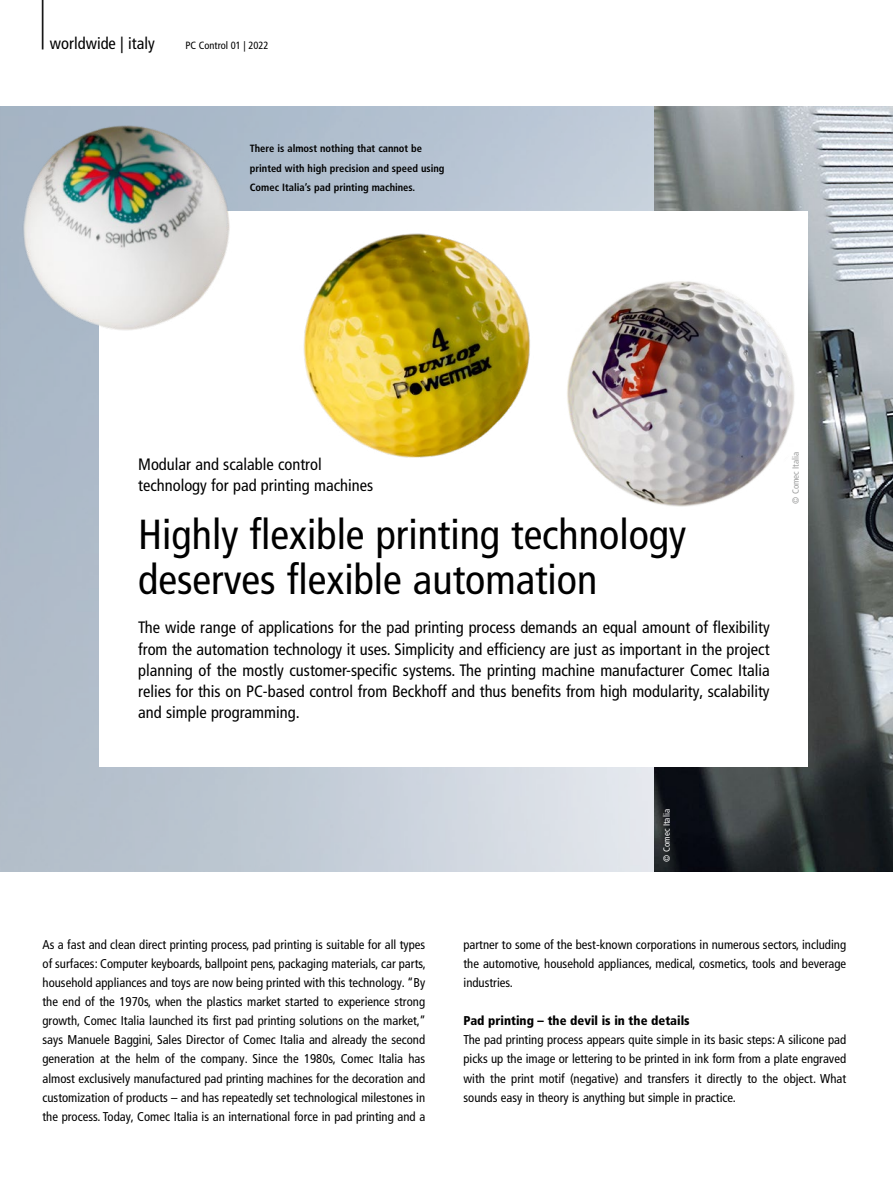
<style>
.page{position:relative;width:893px;height:1191px;background:#fff}
.page>*{position:absolute;margin:0;border:0;box-sizing:border-box;transform-origin:0 0}
.t1{font:300 condensed 61.8px "Frutiger LT Pro";color:#000;scale:.49 1}
.t2{font:condensed 42px/45px "Frutiger LT Pro";color:#000}
.t3{font:condensed 16.5px/21.3px "Frutiger LT Pro";color:#000;text-align:justify}
.t4{font:condensed 12.75px/19.2px "Frutiger LT Pro";color:#000;text-align:justify}
.t5{font:900 condensed 12.75px "Frutiger LT Pro";color:#000}
.t6{font:700 condensed 10.5px/19px "Frutiger LT Pro";color:#000}
.t7{font:condensed 10.5px "Frutiger LT Pro";color:#000}
.t8{font:condensed 9px "Frutiger LT Pro";color:#fff}
.t9{font:condensed 9px "Frutiger LT Pro";color:#9c9d9d}
</style>
<div class="page">
<img style="left:0;top:106px;width:655px;height:766px">
<img style="left:655px;top:106px;width:238px;height:766px">
<div style="left:100px;top:212px;width:708px;height:554px;background:#fff"></div>
<img style="left:277px;top:145px;width:531px;height:362px">
<img style="left:21px;top:125px;width:232px;height:376px">
<h1 class="t1" style="left:39px;top:-23px;width:15px">|</h1>
<p class="t3" style="left:50px;top:33px;width:106px">worldwide | italy</p>
<p class="t7" style="left:185px;top:39px;width:85px">PC Control 01 | 2022</p>
<p class="t6" style="left:250px;top:139px;width:196px">There is almost nothing that cannot be printed with high precision and speed using<br>Comec Italia’s pad printing machines.</p>
<p class="t3" style="left:138px;top:453px;width:236px">Modular and scalable control technology for pad printing machines</p>
<h2 class="t2" style="left:138px;top:512px;width:550px">Highly flexible printing technology deserves flexible automation</h2>
<p class="t3" style="left:138px;top:617px;width:633px">The wide range of applications for the pad printing process demands an equal amount of flexibility from the automation technology it uses. Simplicity and efficiency are just as important in the project planning of the mostly customer-specific systems. The printing machine manufacturer Comec Italia relies for this on PC-based control from Beckhoff and thus benefits from high modularity, scalability and simple programming.</p>
<p class="t9" style="left:791px;top:504px;width:54px;rotate:-90deg">© Comec Italia</p>
<p class="t8" style="left:661px;top:861px;width:54px;rotate:-90deg">© Comec Italia</p>
<p class="t4" style="left:43px;top:934px;width:385px">As a fast and clean direct printing process, pad printing is suitable for all types of surfaces: Computer keyboards, ballpoint pens, packaging materials, car parts, household appliances and toys are now being printed with this technology. “By the end of the 1970s, when the plastics market started to experience strong growth, Comec Italia launched its first pad printing solutions on the market,” says Manuele Baggini, Sales Director of Comec Italia and already the second generation at the helm of the company. Since the 1980s, Comec Italia has almost exclusively manufactured pad printing machines for the decoration and customization of products – and has repeatedly set technological milestones in the process. Today, Comec Italia is an international force in pad printing and a</p>
<p class="t4" style="left:463px;top:934px;width:384px">partner to some of the best-known corporations in numerous sectors, including the automotive, household appliances, medical, cosmetics, tools and beverage industries.</p>
<p class="t5" style="left:463px;top:1013px;width:228px">Pad printing – the devil is in the details</p>
<p class="t4" style="left:463px;top:1030px;width:384px">The pad printing process appears quite simple in its basic steps: A silicone pad picks up the image or lettering to be printed in ink form from a plate engraved with the print motif (negative) and transfers it directly to the object. What sounds easy in theory is anything but simple in practice.</p>
</div>
